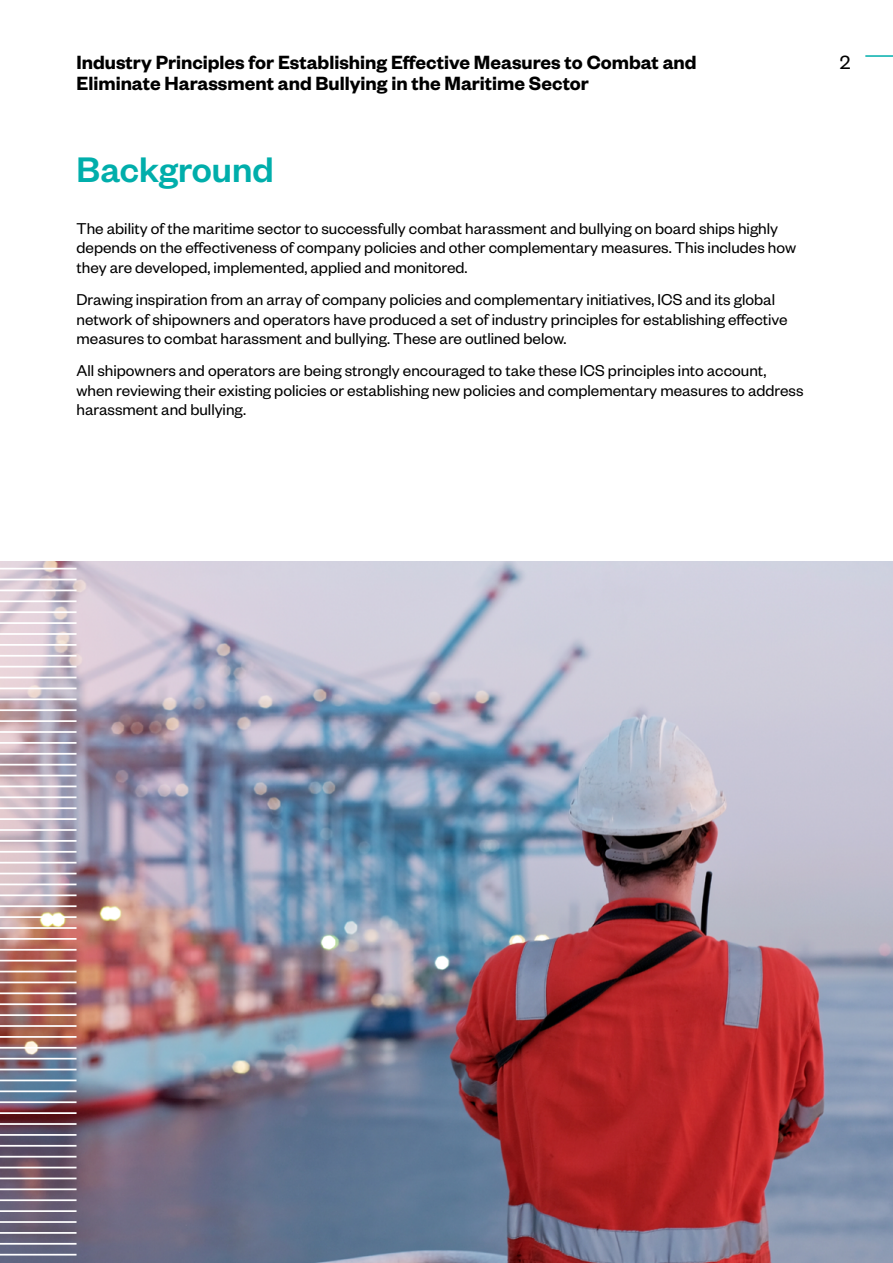
<style>
.page{position:relative;width:893px;height:1263px;background:#fff}
.page>*{position:absolute;margin:0;border:0;box-sizing:border-box;transform-origin:0 0}
.t1{font:500 39px "Founders Grotesk";color:#00aeab}
.t2{font:600 21px/21px "Founders Grotesk";color:#000}
.t3{font:21px "Founders Grotesk";color:#000}
.t4{font:17.25px/19.5px "Founders Grotesk";color:#000}
</style>
<div class="page">
<hr style="left:865px;top:55px;width:28px;height:2px;background:#00aeab">
<img style="left:0;top:561px;width:893px;height:702px">
<hr style="left:0;top:840px;width:77px;height:2px;background:#fff">
<hr style="left:0;top:851px;width:77px;height:2px;background:#fff">
<hr style="left:0;top:862px;width:77px;height:1px;background:#fff">
<hr style="left:0;top:873px;width:77px;height:1px;background:#fff">
<hr style="left:0;top:883px;width:77px;height:2px;background:#fff">
<hr style="left:0;top:894px;width:77px;height:2px;background:#fff">
<hr style="left:0;top:905px;width:77px;height:2px;background:#fff">
<hr style="left:0;top:916px;width:77px;height:2px;background:#fff">
<hr style="left:0;top:927px;width:77px;height:2px;background:#fff">
<hr style="left:0;top:938px;width:77px;height:2px;background:#fff">
<hr style="left:0;top:949px;width:77px;height:2px;background:#fff">
<hr style="left:0;top:960px;width:77px;height:1px;background:#fff">
<hr style="left:0;top:971px;width:77px;height:1px;background:#fff">
<hr style="left:0;top:981px;width:77px;height:2px;background:#fff">
<hr style="left:0;top:992px;width:77px;height:2px;background:#fff">
<hr style="left:0;top:1003px;width:77px;height:2px;background:#fff">
<hr style="left:0;top:1014px;width:77px;height:2px;background:#fff">
<hr style="left:0;top:1025px;width:77px;height:2px;background:#fff">
<hr style="left:0;top:1036px;width:77px;height:2px;background:#fff">
<hr style="left:0;top:1047px;width:77px;height:2px;background:#fff">
<hr style="left:0;top:1058px;width:77px;height:1px;background:#fff">
<hr style="left:0;top:1069px;width:77px;height:1px;background:#fff">
<hr style="left:0;top:1079px;width:77px;height:2px;background:#fff">
<hr style="left:0;top:1090px;width:77px;height:2px;background:#fff">
<hr style="left:0;top:1101px;width:77px;height:2px;background:#fff">
<hr style="left:0;top:1112px;width:77px;height:2px;background:#fff">
<hr style="left:0;top:1123px;width:77px;height:2px;background:#fff">
<hr style="left:0;top:1134px;width:77px;height:2px;background:#fff">
<hr style="left:0;top:1145px;width:77px;height:2px;background:#fff">
<hr style="left:0;top:1156px;width:77px;height:1px;background:#fff">
<hr style="left:0;top:1167px;width:77px;height:1px;background:#fff">
<hr style="left:0;top:1177px;width:77px;height:2px;background:#fff">
<hr style="left:0;top:1188px;width:77px;height:2px;background:#fff">
<hr style="left:0;top:1199px;width:77px;height:2px;background:#fff">
<hr style="left:0;top:1210px;width:77px;height:2px;background:#fff">
<hr style="left:0;top:1221px;width:77px;height:2px;background:#fff">
<hr style="left:0;top:1232px;width:77px;height:2px;background:#fff">
<hr style="left:0;top:1243px;width:77px;height:2px;background:#fff">
<hr style="left:0;top:1254px;width:77px;height:1px;background:#fff">
<hr style="left:0;top:568px;width:77px;height:1px;background:#fff">
<hr style="left:0;top:579px;width:77px;height:1px;background:#fff">
<hr style="left:0;top:589px;width:77px;height:2px;background:#fff">
<hr style="left:0;top:600px;width:77px;height:2px;background:#fff">
<hr style="left:0;top:611px;width:77px;height:2px;background:#fff">
<hr style="left:0;top:622px;width:77px;height:2px;background:#fff">
<hr style="left:0;top:633px;width:77px;height:2px;background:#fff">
<hr style="left:0;top:644px;width:77px;height:2px;background:#fff">
<hr style="left:0;top:655px;width:77px;height:2px;background:#fff">
<hr style="left:0;top:666px;width:77px;height:1px;background:#fff">
<hr style="left:0;top:677px;width:77px;height:1px;background:#fff">
<hr style="left:0;top:687px;width:77px;height:2px;background:#fff">
<hr style="left:0;top:698px;width:77px;height:2px;background:#fff">
<hr style="left:0;top:709px;width:77px;height:2px;background:#fff">
<hr style="left:0;top:720px;width:77px;height:2px;background:#fff">
<hr style="left:0;top:731px;width:77px;height:2px;background:#fff">
<hr style="left:0;top:742px;width:77px;height:2px;background:#fff">
<hr style="left:0;top:753px;width:77px;height:2px;background:#fff">
<hr style="left:0;top:764px;width:77px;height:1px;background:#fff">
<hr style="left:0;top:775px;width:77px;height:1px;background:#fff">
<hr style="left:0;top:785px;width:77px;height:2px;background:#fff">
<hr style="left:0;top:796px;width:77px;height:2px;background:#fff">
<hr style="left:0;top:807px;width:77px;height:2px;background:#fff">
<hr style="left:0;top:818px;width:77px;height:2px;background:#fff">
<hr style="left:0;top:829px;width:77px;height:2px;background:#fff">
<p class="t2" style="left:77px;top:50px;width:622px">Industry Principles for Establishing Effective Measures to Combat and<br>Eliminate Harassment and Bullying in the Maritime Sector</p>
<p class="t3" style="left:840px;top:49px;width:12px">2</p>
<h1 class="t1" style="left:77px;top:146px;width:199px">Background</h1>
<p class="t4" style="left:77px;top:218px;width:721px">The ability of the maritime sector to successfully combat harassment and bullying on board ships highly depends on the effectiveness of company policies and other complementary measures. This includes how they are developed, implemented, applied and monitored.</p>
<p class="t4" style="left:77px;top:289px;width:713px">Drawing inspiration from an array of company policies and complementary initiatives, ICS and its global network of shipowners and operators have produced a set of industry principles for establishing effective measures to combat harassment and bullying. These are outlined below.</p>
<p class="t4" style="left:77px;top:360px;width:728px">All shipowners and operators are being strongly encouraged to take these ICS principles into account, when reviewing their existing policies or establishing new policies and complementary measures to address harassment and bullying.</p>
</div>
